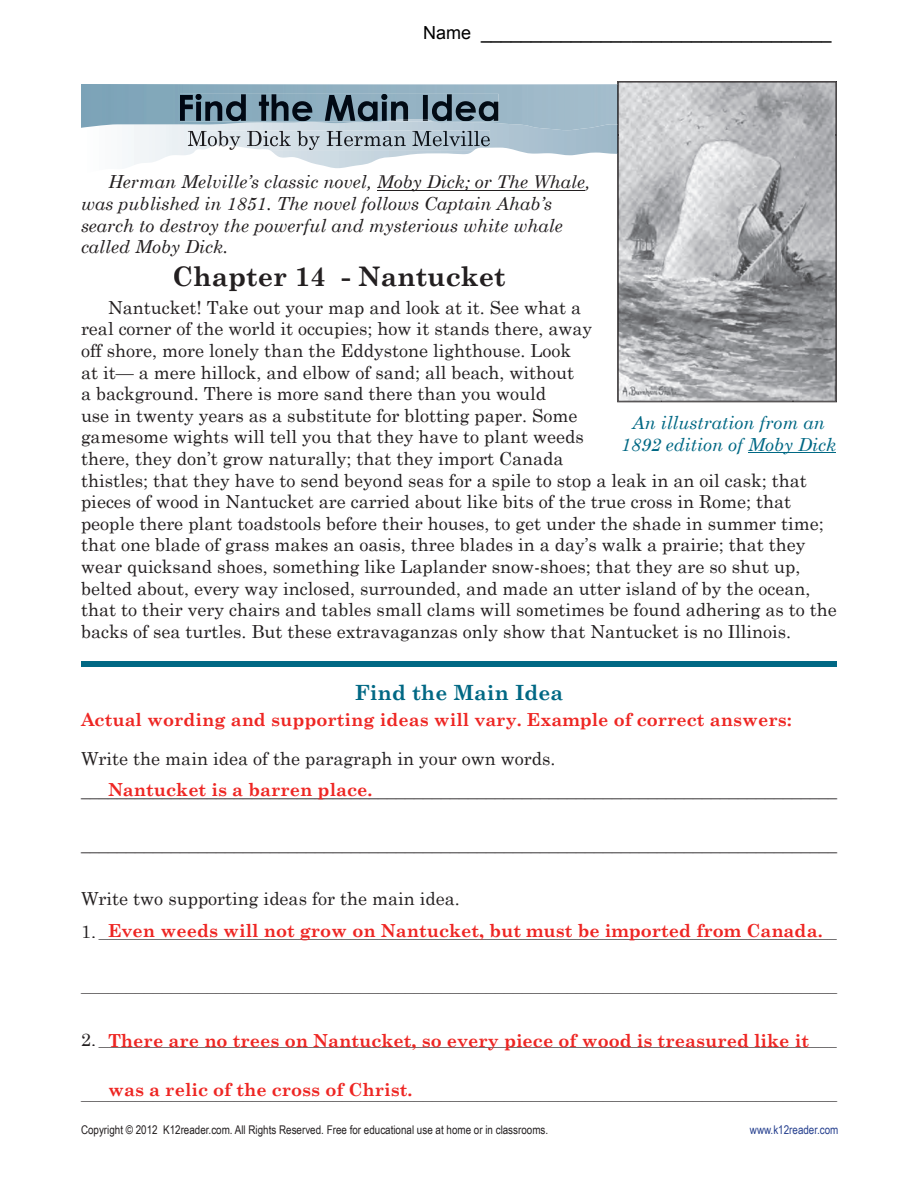
<style>
.page{position:relative;width:918px;height:1188px;background:#fff}
.page>*{position:absolute;margin:0;border:0;box-sizing:border-box;transform-origin:0 0}
.t1{font:700 27px "Century Schoolbook";color:#231f20}
.t2{font:700 21px "Century Schoolbook";color:#006884}
.t3{font:18px/21.6px "Century Schoolbook";color:#231f20}
.t4{font:700 18px "Century Schoolbook";color:#ee2623}
.t5{font:italic 18px/21.6px "Century Schoolbook";color:#231f20}
.t6{font:italic 18px/21.6px "Century Schoolbook";color:#006884;text-align:center}
.t7{font:18px "Arial";color:#000}
.t8{font:12px "Arial Narrow";color:#231f20}
.t9{font:12px "Arial Narrow";color:#253f8e}
</style>
<div class="page">
<svg style="left:128px;top:130px;width:489px;height:38px"></svg>
<img style="left:180px;top:94px;width:319px;height:27px">
<img style="left:188px;top:131px;width:302px;height:19px">
<hr style="left:377px;top:190px;width:208px;height:1px;background:#231f20">
<hr style="left:748px;top:452px;width:88px;height:1px;background:#006884">
<div style="left:81px;top:662px;width:756px;height:6px;background:#006884"></div>
<svg style="left:617px;top:81px;width:220px;height:321px;background:#adaeb1"></svg>
<img style="left:617px;top:84px;width:1px;height:70px">
<img style="left:617px;top:85px;width:1px;height:39px">
<img style="left:618px;top:82px;width:218px;height:53px">
<img style="left:618px;top:135px;width:44px;height:267px">
<img style="left:792px;top:135px;width:44px;height:267px">
<img style="left:661px;top:348px;width:132px;height:54px">
<p class="t7" style="left:423px;top:21px;width:410px">Name ___________________________________</p>
<p class="t5" style="left:81px;top:171px;width:511px;text-indent:27px">Herman Melville’s classic novel, Moby Dick; or The Whale, was published in 1851. The novel follows Captain Ahab’s search to destroy the powerful and mysterious white whale called Moby Dick.</p>
<p class="t1" style="left:172px;top:260px;width:335px">Chapter 14 - Nantucket</p>
<p class="t3" style="left:81px;top:296px;width:757px;text-indent:27px">Nantucket! Take out your map and look at it. See what a<br>real corner of the world it occupies; how it stands there, away<br>off shore, more lonely than the Eddystone lighthouse. Look<br>at it— a mere hillock, and elbow of sand; all beach, without<br>a background. There is more sand there than you would<br>use in twenty years as a substitute for blotting paper. Some<br>gamesome wights will tell you that they have to plant weeds<br>there, they don’t grow naturally; that they import Canada<br>thistles; that they have to send beyond seas for a spile to stop a leak in an oil cask; that pieces of wood in Nantucket are carried about like bits of the true cross in Rome; that people there plant toadstools before their houses, to get under the shade in summer time; that one blade of grass makes an oasis, three blades in a day’s walk a prairie; that they wear quicksand shoes, something like Laplander snow-shoes; that they are so shut up, belted about, every way inclosed, surrounded, and made an utter island of by the ocean, that to their very chairs and tables small clams will sometimes be found adhering as to the backs of sea turtles. But these extravaganzas only show that Nantucket is no Illinois.</p>
<p class="t6" style="left:621px;top:412px;width:217px">An illustration from an<br>1892 edition of Moby Dick</p>
<p class="t2" style="left:355px;top:679px;width:210px">Find the Main Idea</p>
<p class="t4" style="left:81px;top:709px;width:712px">Actual wording and supporting ideas will vary. Example of correct answers:</p>
<p class="t3" style="left:81px;top:742px;width:757px;line-height:32.4px">Write the main idea of the paragraph in your own words. ____________________________________________________________________________________</p>
<p class="t4" style="left:108px;top:779px;width:266px">Nantucket is a barren place.</p>
<p class="t3" style="left:81px;top:833px;width:757px">____________________________________________________________________________________</p>
<p class="t3" style="left:81px;top:887px;width:380px">Write two supporting ideas for the main idea.</p>
<p class="t3" style="left:81px;top:920px;width:757px">1. __________________________________________________________________________________</p>
<p class="t4" style="left:108px;top:919px;width:716px">Even weeds will not grow on Nantucket, but must be imported from Canada.</p>
<p class="t3" style="left:81px;top:974px;width:757px">____________________________________________________________________________________</p>
<p class="t3" style="left:81px;top:1028px;width:757px">2. __________________________________________________________________________________</p>
<p class="t4" style="left:108px;top:1029px;width:703px">There are no trees on Nantucket, so every piece of wood is treasured like it</p>
<p class="t4" style="left:108px;top:1079px;width:306px">was a relic of the cross of Christ.</p>
<p class="t3" style="left:81px;top:1082px;width:757px">____________________________________________________________________________________</p>
<p class="t8" style="left:81px;top:1123px;width:469px">Copyright © 2012 K12reader.com. All Rights Reserved. Free for educational use at home or in classrooms.</p>
<p class="t9" style="left:750px;top:1123px;width:90px">www.k12reader.com</p>
</div>
